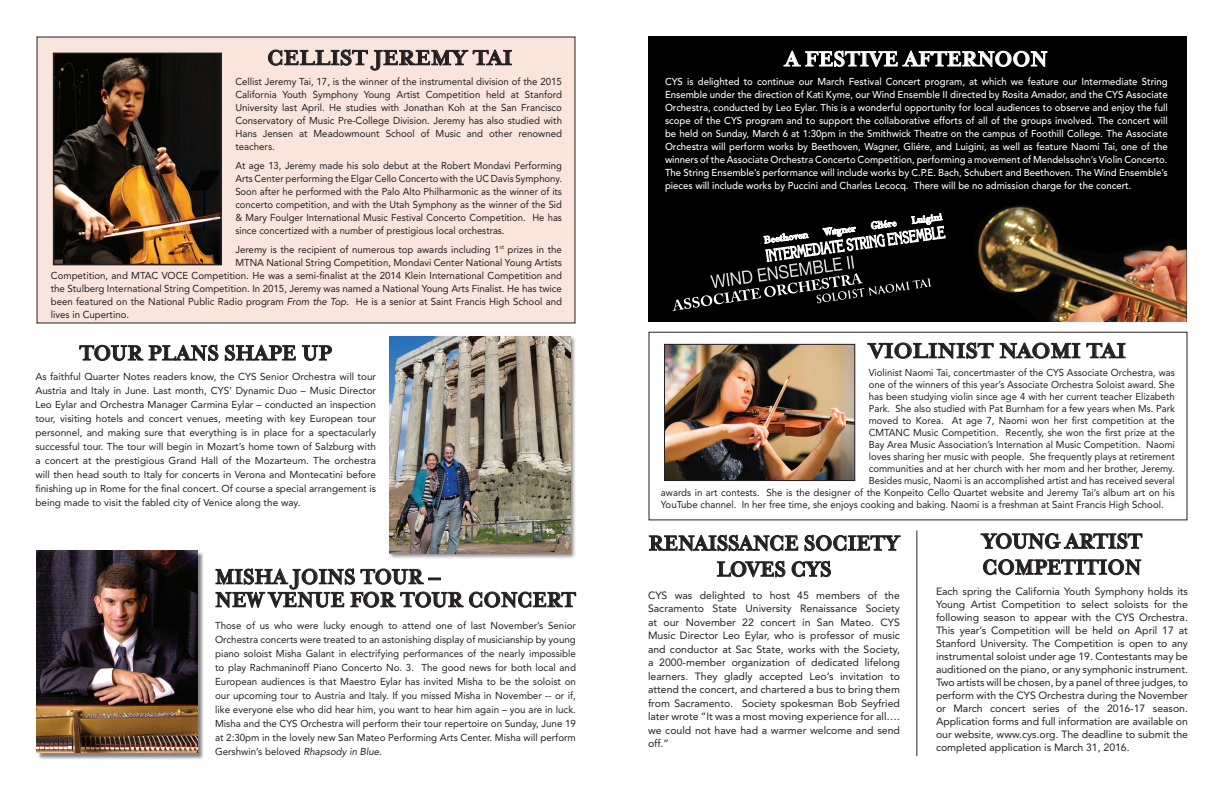
<style>
.page{position:relative;width:1224px;height:792px;background:#fff}
.page>*{position:absolute;margin:0;border:0;box-sizing:border-box;transform-origin:0 0}
.t1{font:700 24px/26px "Mrs Eaves Smart Lig";letter-spacing:-.005em;color:#231f20;scale:.94 1}
.t2{font:700 24px "Mrs Eaves Smart Lig";letter-spacing:-.005em;color:#231f20}
.t3{font:700 24px "Mrs Eaves Smart Lig";color:#fff}
.t4{font:700 24px "Mrs Eaves Smart Lig";letter-spacing:-.005em;color:#231f20;scale:.95 1}
.t5{font:10.5px/13px "Avenir";letter-spacing:-.005em;color:#231f20;text-align:justify}
.t6{font:10px/14px "Avenir";color:#231f20;text-align:justify}
.t7{font:500 10px/13px "Avenir";color:#fff;text-align:justify;scale:.96 1}
.t8{font:10px "Avenir";color:#231f20;scale:.96 1}
.t9{font:10px/13px "Avenir";color:#231f20;text-align:justify;scale:.95 1}
.s1{font-style:italic}
</style>
<div class="page">
<div style="left:648px;top:36px;width:538px;height:286px;background:#000"></div>
<svg style="left:673px;top:213px;width:273px;height:98px"></svg>
<img style="left:977px;top:205px;width:210px;height:117px">
<div style="left:37px;top:37px;width:538px;height:286px;background:#f9e5dc"></div>
<svg style="left:79px;top:345px;width:64px;height:16px"></svg>
<svg style="left:149px;top:345px;width:69px;height:16px"></svg>
<svg style="left:225px;top:345px;width:71px;height:16px"></svg>
<svg style="left:302px;top:345px;width:30px;height:16px"></svg>
<svg style="left:649px;top:535px;width:149px;height:16px"></svg>
<svg style="left:805px;top:535px;width:95px;height:16px"></svg>
<svg style="left:717px;top:561px;width:68px;height:16px"></svg>
<svg style="left:792px;top:561px;width:39px;height:16px"></svg>
<svg style="left:981px;top:533px;width:161px;height:16px"></svg>
<svg style="left:983px;top:559px;width:158px;height:16px"></svg>
<svg style="left:268px;top:50px;width:244px;height:20px"></svg>
<img style="left:56px;top:56px;width:163px;height:206px">
<div style="left:53px;top:53px;width:169px;height:212px;border:2px solid #231f20"></div>
<img style="left:666px;top:346px;width:187px;height:133px">
<div style="left:664px;top:344px;width:191px;height:137px;border:1px solid #231f20"></div>
<svg style="left:868px;top:343px;width:126px;height:16px"></svg>
<svg style="left:1000px;top:343px;width:80px;height:16px"></svg>
<svg style="left:1086px;top:343px;width:39px;height:15px"></svg>
<svg style="left:216px;top:569px;width:360px;height:39px"></svg>
<svg style="left:784px;top:51px;width:263px;height:16px"></svg>
<div style="left:389px;top:335px;width:188px;height:225px;background:#231f20;opacity:.55"></div>
<img style="left:390px;top:336px;width:180px;height:217px">
<div style="left:37px;top:551px;width:167px;height:209px;background:#231f20;opacity:.55"></div>
<img style="left:36px;top:550px;width:161px;height:203px">
<hr style="left:916px;top:530px;width:1px;height:226px;background:#231f20">
<h1 class="t2" style="left:267px;top:45px;width:247px">CELLIST JEREMY TAI</h1>
<p class="t6" style="left:235px;top:75px;width:328px;line-height:13px">Cellist Jeremy Tai, 17, is the winner of the instrumental division of the 2015<br>California Youth Symphony Young Artist Competition held at Stanford University last April. He studies with Jonathan Koh at the San Francisco Conservatory of Music Pre-College Division. Jeremy has also studied with Hans Jensen at Meadowmount School of Music and other renowned teachers.</p>
<p class="t9" style="left:235px;top:159px;width:345px">At age 13, Jeremy made his solo debut at the Robert Mondavi Performing Arts Center performing the Elgar Cello Concerto with the UC Davis Symphony.<br>Soon after he performed with the Palo Alto Philharmonic as the winner of its concerto competition, and with the Utah Symphony as the winner of the Sid &amp; Mary Foulger International Music Festival Concerto Competition. He has since concertized with a number of prestigious local orchestras.</p>
<p class="t6" style="left:235px;top:242px;width:328px">Jeremy is the recipient of numerous top awards including 1<sup>st</sup> prizes in the</p>
<p class="t6" style="left:235px;top:255px;width:328px">MTNA National String Competition, Mondavi Center National Young Artists</p>
<p class="t6" style="left:51px;top:268px;width:513px">Competition, and MTAC VOCE Competition. He was a semi-finalist at the 2014 Klein International Competition and</p>
<p class="t6" style="left:51px;top:281px;width:513px">the Stulberg International String Competition. In 2015, Jeremy was named a National Young Arts Finalist. He has twice</p>
<p class="t6" style="left:51px;top:294px;width:513px">been featured on the National Public Radio program <span class="s1">From the Top</span>. He is a senior at Saint Francis High School and</p>
<p class="t6" style="left:51px;top:307px;width:80px">lives in Cupertino.</p>
<h1 class="t4" style="left:79px;top:340px;width:251px">TOUR PLANS SHAPE UP</h1>
<p class="t6" style="left:35px;top:370px;width:342px">As faithful Quarter Notes readers know, the CYS Senior Orchestra will tour Austria and Italy in June. Last month, CYS’ Dynamic Duo – Music Director Leo Eylar and Orchestra Manager Carmina Eylar – conducted an inspection tour, visiting hotels and concert venues, meeting with key European tour personnel, and making sure that everything is in place for a spectacularly successful tour. The tour will begin in Mozart’s home town of Salzburg with a concert at the prestigious Grand Hall of the Mozarteum. The orchestra will then head south to Italy for concerts in Verona and Montecatini before finishing up in Rome for the final concert. Of course a special arrangement is being made to visit the fabled city of Venice along the way.</p>
<h1 class="t1" style="left:215px;top:565px;width:385px;line-height:23px">MISHA JOINS TOUR –<br>NEW VENUE FOR TOUR CONCERT</h1>
<p class="t6" style="left:215px;top:618px;width:362px">Those of us who were lucky enough to attend one of last November’s Senior Orchestra concerts were treated to an astonishing display of musicianship by young piano soloist Misha Galant in electrifying performances of the nearly impossible to play Rachmaninoff Piano Concerto No. 3. The good news for both local and European audiences is that Maestro Eylar has invited Misha to be the soloist on our upcoming tour to Austria and Italy. If you missed Misha in November -- or if, like everyone else who did hear him, you want to hear him again – you are in luck.<br>Misha and the CYS Orchestra will perform their tour repertoire on Sunday, June 19 at 2:30pm in the lovely new San Mateo Performing Arts Center. Misha will perform Gershwin’s beloved <span class="s1">Rhapsody in Blue</span>.</p>
<h1 class="t3" style="left:785px;top:46px;width:264px">A FESTIVE AFTERNOON</h1>
<p class="t7" style="left:665px;top:75px;width:525px">CYS is delighted to continue our March Festival Concert program, at which we feature our Intermediate String Ensemble under the direction of Kati Kyme, our Wind Ensemble II directed by Rosita Amador, and the CYS Associate Orchestra, conducted by Leo Eylar. This is a wonderful opportunity for local audiences to observe and enjoy the full scope of the CYS program and to support the collaborative efforts of all of the groups involved. The concert will be held on Sunday, March 6 at 1:30pm in the Smithwick Theatre on the campus of Foothill College. The Associate Orchestra will perform works by Beethoven, Wagner, Gliére, and Luigini, as well as feature Naomi Tai, one of the winners of the Associate Orchestra Concerto Competition, performing a movement of Mendelssohn’s Violin Concerto.<br>The String Ensemble’s performance will include works by C.P.E. Bach, Schubert and Beethoven. The Wind Ensemble’s pieces will include works by Puccini and Charles Lecocq. There will be no admission charge for the concert.</p>
<h1 class="t2" style="left:869px;top:338px;width:259px">VIOLINIST NAOMI TAI</h1>
<p class="t8" style="left:869px;top:367px;width:320px">Violinist Naomi Tai, concertmaster of the CYS Associate Orchestra, was</p>
<p class="t8" style="left:869px;top:379px;width:320px">one of the winners of this year’s Associate Orchestra Soloist award. She</p>
<p class="t8" style="left:869px;top:391px;width:320px">has been studying violin since age 4 with her current teacher Elizabeth</p>
<p class="t8" style="left:869px;top:403px;width:320px">Park. She also studied with Pat Burnham for a few years when Ms. Park</p>
<p class="t8" style="left:869px;top:415px;width:320px">moved to Korea. At age 7, Naomi won her first competition at the</p>
<p class="t8" style="left:869px;top:427px;width:320px">CMTANC Music Competition. Recently, she won the first prize at the</p>
<p class="t8" style="left:869px;top:439px;width:320px">Bay Area Music Association’s Internation al Music Competition. Naomi</p>
<p class="t8" style="left:869px;top:451px;width:320px">loves sharing her music with people. She frequently plays at retirement</p>
<p class="t8" style="left:869px;top:463px;width:320px">communities and at her church with her mom and her brother, Jeremy.</p>
<p class="t8" style="left:869px;top:475px;width:320px">Besides music, Naomi is an accomplished artist and has received several</p>
<p class="t8" style="left:661px;top:487px;width:537px">awards in art contests. She is the designer of the Konpeito Cello Quartet website and Jeremy Tai’s album art on his</p>
<p class="t8" style="left:661px;top:499px;width:525px">YouTube channel. In her free time, she enjoys cooking and baking. Naomi is a freshman at Saint Francis High School.</p>
<h1 class="t1" style="left:649px;top:530px;width:268px;text-align:center">RENAISSANCE SOCIETY<br>LOVES CYS</h1>
<p class="t5" style="left:648px;top:588px;width:254px;line-height:13.5px">CYS was delighted to host 45 members of the Sacramento State University Renaissance Society at our November 22 concert in San Mateo. CYS Music Director Leo Eylar, who is professor of music and conductor at Sac State, works with the Society, a 2000-member organization of dedicated lifelong learners. They gladly accepted Leo’s invitation to attend the concert, and chartered a bus to bring them from Sacramento. Society spokesman Bob Seyfried later wrote “It was a most moving experience for all…. we could not have had a warmer welcome and send off.”</p>
<h1 class="t1" style="left:982px;top:528px;width:172px">YOUNG ARTIST<br>COMPETITION</h1>
<p class="t5" style="left:936px;top:585px;width:254px">Each spring the California Youth Symphony holds its Young Artist Competition to select soloists for the following season to appear with the CYS Orchestra.<br>This year’s Competition will be held on April 17 at Stanford University. The Competition is open to any instrumental soloist under age 19. Contestants may be auditioned on the piano, or any symphonic instrument.<br>Two artists will be chosen, by a panel of three judges, to perform with the CYS Orchestra during the November or March concert series of the 2016-17 season.<br>Application forms and full information are available on our website, www.cys.org. The deadline to submit the completed application is March 31, 2016.</p>
</div>
